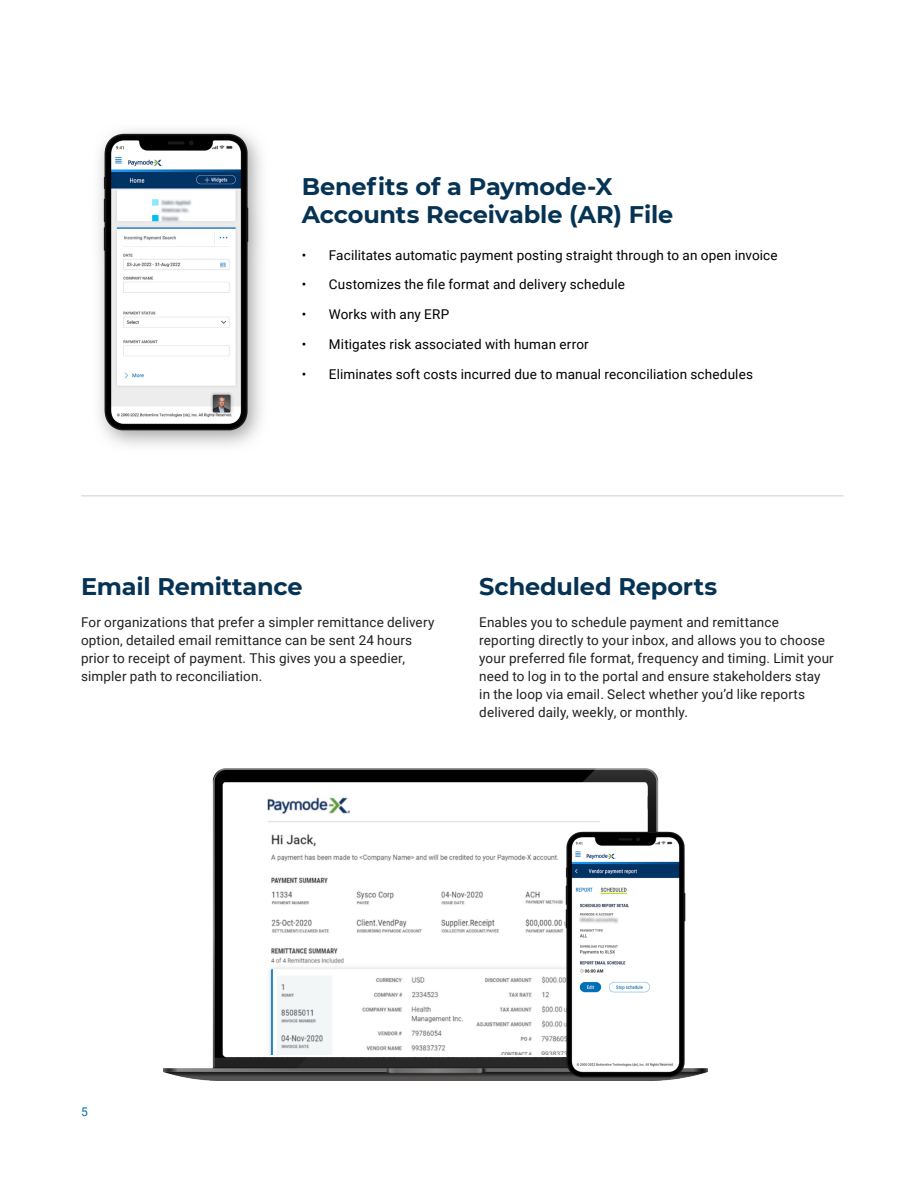
<style>
.page{position:relative;width:918px;height:1188px;background:#fff}
.page>*{position:absolute;margin:0;border:0;box-sizing:border-box;transform-origin:0 0}
.t1{font:700 24px/28.8px "Montserrat";letter-spacing:-.005em;color:#063354}
.t2{font:13.5px/18px "Roboto";letter-spacing:.01em;color:#231f20}
.t3{font:13.5px "Roboto";letter-spacing:.01em;color:#000}
.t4{font:12px "Roboto";color:#0070b9}
</style>
<div class="page">
<img style="left:98px;top:130px;width:164px;height:316px">
<img style="left:164px;top:768px;width:544px;height:313px">
<div style="left:228px;top:783px;width:415px;height:274px;background:#fff"></div>
<img style="left:267px;top:797px;width:333px;height:258px">
<img style="left:547px;top:826px;width:157px;height:255px">
<hr style="left:81px;top:495px;width:762px;height:2px;background:#e0e0e0">
<h2 class="t1" style="left:302px;top:170px;width:373px">Benefits of a Paymode-X<br>Accounts Receivable (AR) File</h2>
<p class="t3" style="left:302px;top:246px;width:477px">• Facilitates automatic payment posting straight through to an open invoice</p>
<p class="t3" style="left:302px;top:275px;width:325px">• Customizes the file format and delivery schedule</p>
<p class="t3" style="left:302px;top:305px;width:149px">• Works with any ERP</p>
<p class="t3" style="left:302px;top:335px;width:288px">• Mitigates risk associated with human error</p>
<p class="t3" style="left:302px;top:364px;width:453px">• Eliminates soft costs incurred due to manual reconciliation schedules</p>
<h2 class="t1" style="left:81px;top:571px;width:223px">Email Remittance</h2>
<p class="t2" style="left:81px;top:612px;width:355px">For organizations that prefer a simpler remittance delivery option, detailed email remittance can be sent 24 hours prior to receipt of payment. This gives you a speedier, simpler path to reconciliation.</p>
<h2 class="t1" style="left:479px;top:571px;width:239px">Scheduled Reports</h2>
<p class="t2" style="left:479px;top:612px;width:356px">Enables you to schedule payment and remittance reporting directly to your inbox, and allows you to choose your preferred file format, frequency and timing. Limit your need to log in to the portal and ensure stakeholders stay in the loop via email. Select whether you’d like reports delivered daily, weekly, or monthly.</p>
<p class="t4" style="left:81px;top:1103px;width:8px">5</p>
</div>
